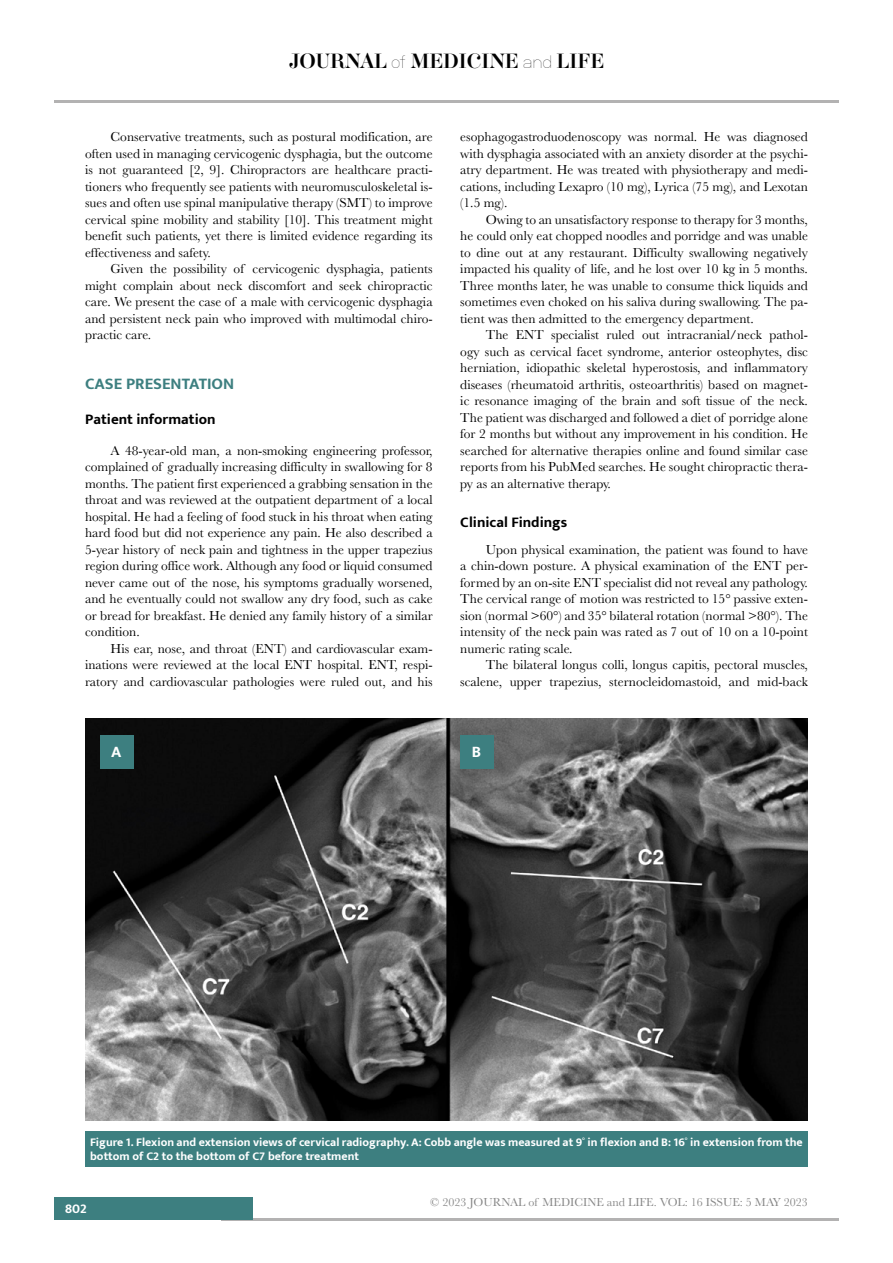
<style>
.page{position:relative;width:893px;height:1263px;background:#fff}
.page>*{position:absolute;margin:0;border:0;box-sizing:border-box;transform-origin:0 0}
.t1{font:18px "Aker Brygge Display";color:#000}
.t2{font:700 16.5px "Mukta";color:#3d7f80}
.t3{font:700 16.35px "Mukta";color:#fff}
.t4{font:700 15px "Mukta";color:#000}
.t5{font:13.5px/16.5px "Baskerville";color:#000;text-align:justify}
.t6{font:700 13.5px "Mukta";color:#fff}
.t7{font:700 12px/14.4px "Mukta";color:#fff}
.t8{font:12px "Baskerville";color:#878787}
.s1{font-family:"Neubau Grotesk Lei"}
</style>
<div class="page">
<hr style="left:221px;top:1218px;width:618px;height:2px;background:#b3b2b2">
<div style="left:54px;top:1198px;width:198px;height:22px;background:#3d7f80"></div>
<hr style="left:54px;top:100px;width:785px;height:2px;background:#b3b2b2">
<img style="left:85px;top:719px;width:723px;height:402px">
<div style="left:85px;top:1131px;width:723px;height:35px;background:#3d7f80"></div>
<div style="left:100px;top:735px;width:33px;height:34px;background:#3d7f80"></div>
<div style="left:460px;top:735px;width:33px;height:34px;background:#3d7f80"></div>
<h1 class="t1" style="left:289px;top:49px;width:317px">JOURNAL <span class="s1">of</span> MEDICINE <span class="s1">and</span> LIFE</h1>
<p class="t5" style="left:85px;top:129px;width:349px;text-indent:26px">Conservative treatments, such as postural modification, are often used in managing cervicogenic dysphagia, but the outcome is not guaranteed [2, 9]. Chiropractors are healthcare practi&shy;tioners who frequently see patients with neuromusculoskeletal is&shy;sues and often use spinal manipulative therapy (SMT) to improve cervical spine mobility and stability [10]. This treatment might benefit such patients, yet there is limited evidence regarding its effectiveness and safety.</p>
<p class="t5" style="left:85px;top:261px;width:349px;text-indent:26px">Given the possibility of cervicogenic dysphagia, patients might complain about neck discomfort and seek chiropractic care. We present the case of a male with cervicogenic dysphagia and persistent neck pain who improved with multimodal chiro&shy;practic care.</p>
<p class="t2" style="left:85px;top:373px;width:151px">CASE PRESENTATION</p>
<p class="t4" style="left:85px;top:410px;width:132px">Patient information</p>
<p class="t5" style="left:85px;top:442px;width:349px;text-indent:26px">A 48-year-old man, a non-smoking engineering professor, complained of gradually increasing difficulty in swallowing for 8 months. The patient first experienced a grabbing sensation in the throat and was reviewed at the outpatient department of a local hospital. He had a feeling of food stuck in his throat when eating hard food but did not experience any pain. He also described a 5-year history of neck pain and tightness in the upper trapezius region during office work. Although any food or liquid consumed never came out of the nose, his symptoms gradually worsened, and he eventually could not swallow any dry food, such as cake or bread for breakfast. He denied any family history of a similar condition.</p>
<p class="t5" style="left:85px;top:640px;width:349px;text-indent:26px">His ear, nose, and throat (ENT) and cardiovascular exam&shy;inations were reviewed at the local ENT hospital. ENT, respi&shy;ratory and cardiovascular pathologies were ruled out, and his</p>
<p class="t5" style="left:460px;top:129px;width:349px">esophagogastroduodenoscopy was normal. He was diagnosed with dysphagia associated with an anxiety disorder at the psychi&shy;atry department. He was treated with physiotherapy and medi&shy;cations, including Lexapro (10 mg), Lyrica (75 mg), and Lexotan (1.5 mg).</p>
<p class="t5" style="left:460px;top:211px;width:349px;text-indent:26px">Owing to an unsatisfactory response to therapy for 3 months, he could only eat chopped noodles and porridge and was unable to dine out at any restaurant. Difficulty swallowing negatively impacted his quality of life, and he lost over 10 kg in 5 months.<br>Three months later, he was unable to consume thick liquids and sometimes even choked on his saliva during swallowing. The pa&shy;tient was then admitted to the emergency department.</p>
<p class="t5" style="left:460px;top:327px;width:349px;text-indent:26px">The ENT specialist ruled out intracranial/neck pathol&shy;ogy such as cervical facet syndrome, anterior osteophytes, disc herniation, idiopathic skeletal hyperostosis, and inflammatory diseases (rheumatoid arthritis, osteoarthritis) based on magnet&shy;ic resonance imaging of the brain and soft tissue of the neck.<br>The patient was discharged and followed a diet of porridge alone for 2 months but without any improvement in his condition. He searched for alternative therapies online and found similar case reports from his PubMed searches. He sought chiropractic thera&shy;py as an alternative therapy.</p>
<p class="t4" style="left:460px;top:513px;width:109px">Clinical Findings</p>
<p class="t5" style="left:460px;top:541px;width:349px;text-indent:26px">Upon physical examination, the patient was found to have a chin-down posture. A physical examination of the ENT per&shy;formed by an on-site ENT specialist did not reveal any pathology.<br>The cervical range of motion was restricted to 15° passive exten&shy;sion (normal &gt;60°) and 35° bilateral rotation (normal &gt;80°). The intensity of the neck pain was rated as 7 out of 10 on a 10-point numeric rating scale.</p>
<p class="t5" style="left:460px;top:657px;width:349px;text-align:right">The bilateral longus colli, longus capitis, pectoral muscles, scalene, upper trapezius, sternocleidomastoid, and mid-back</p>
<p class="t3" style="left:111px;top:741px;width:12px">A</p>
<p class="t3" style="left:472px;top:741px;width:11px">B</p>
<p class="t7" style="left:90px;top:1134px;width:714px">Figure 1. Flexion and extension views of cervical radiography. A: Cobb angle was measured at 9<sup>°</sup> in flexion and B: 16<sup>°</sup> in extension from the bottom of C2 to the bottom of C7 before treatment</p>
<p class="t6" style="left:65px;top:1200px;width:23px">802</p>
<p class="t8" style="left:430px;top:1195px;width:379px">© 2023 JOURNAL of MEDICINE and LIFE. VOL: 16 ISSUE: 5 MAY 2023</p>
</div>
